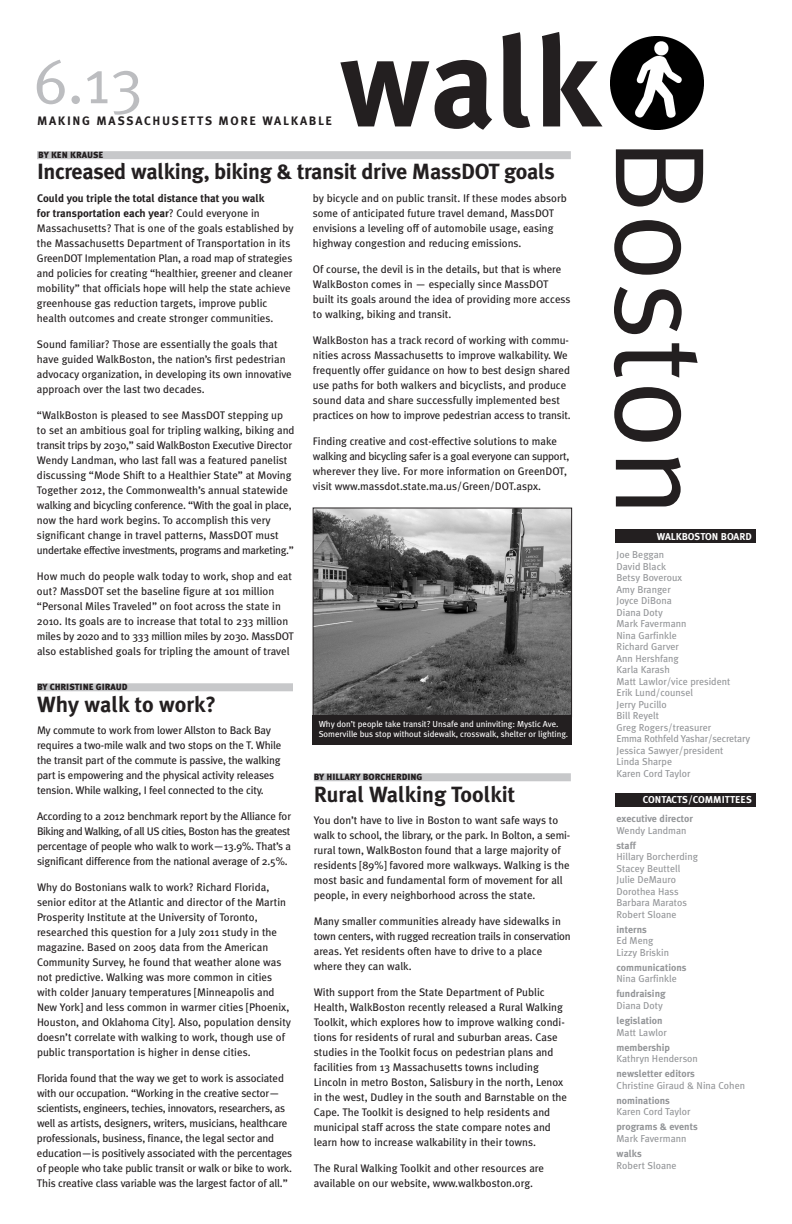
<style>
.page{position:relative;width:792px;height:1224px;background:#fff}
.page>*{position:absolute;margin:0;border:0;box-sizing:border-box;transform-origin:0 0}
.t1{font:127.3px "Meta Plus Normal";color:#231f20}
.t2{font:700 127.3px "Meta Plus";color:#231f20}
.t3{font:63px "Meta Plus Normal";color:#bcbdc0}
.t4{font:700 22px "Meta Plus";letter-spacing:-.015em;color:#231f20}
.t5{font:700 12.3px "Meta Plus";letter-spacing:.135em;color:#231f20}
.t6{font:11px/15px "Meta Plus";color:#231f20}
.t7{font:10px/11.5px "Meta Plus";color:#939598}
.t8{font:700 10px "Meta Plus";color:#939598}
.t9{font:700 10px/18.7px "Meta Plus";color:#fff}
.t10{font:900 9px "Meta Plus";color:#231f20}
.t11{font:8.7px/10.5px "Meta Plus";letter-spacing:-.005em;color:#fff}
.s1{font-weight:700}
.s2{color:#231f20}
.s3{font-weight:400;color:#939598}
.s4{color:#939598}
</style>
<div class="page">
<div style="left:37px;top:683px;width:256px;height:8px;background:#c7c8ca"></div>
<img style="left:611px;top:36px;width:93px;height:94px">
<div style="left:616px;top:529px;width:140px;height:14px;background:#231f20"></div>
<div style="left:616px;top:793px;width:140px;height:14px;background:#231f20"></div>
<div style="left:37px;top:151px;width:534px;height:8px;background:#c7c8ca"></div>
<img style="left:315px;top:510px;width:255px;height:205px">
<div style="left:313px;top:508px;width:259px;height:209px;border:1px solid #231f20"></div>
<div style="left:313px;top:716px;width:259px;height:29px;background:#231f20"></div>
<div style="left:314px;top:773px;width:257px;height:8px;background:#c7c8ca"></div>
<h1 class="t2" style="left:339px;top:8px;width:262px">walk</h1>
<h3 class="t4" style="left:37px;top:159px;width:519px">Increased walking, biking &amp; transit drive MassDOT goals</h3>
<h2 class="t3" style="left:34px;top:45px;width:111px">6.13</h2>
<p class="t5" style="left:37px;top:114px;width:297px">MAKING MASSACHUSETTS MORE WALKABLE</p>
<p class="t10" style="left:38px;top:150px;width:67px">BY KEN KRAUSE</p>
<p class="t6" style="left:37px;top:191px;width:258px"><span class="s1">Could you triple the total distance that you walk<br>for transportation each year</span>? Could everyone in Massachusetts? That is one of the goals established by the Massachusetts Department of Transportation in its GreenDOT Implementation Plan, a road map of strategies and policies for creating “healthier, greener and cleaner mobility” that officials hope will help the state achieve greenhouse gas reduction targets, improve public health outcomes and create stronger communities.</p>
<p class="t6" style="left:37px;top:337px;width:256px">Sound familiar? Those are essentially the goals that have guided WalkBoston, the nation’s first pedestrian advocacy organization, in developing its own innovative approach over the last two decades.</p>
<p class="t6" style="left:37px;top:408px;width:259px">“WalkBoston is pleased to see MassDOT stepping up to set an ambitious goal for tripling walking, biking and transit trips by 2030,” said WalkBoston Executive Director Wendy Landman, who last fall was a featured panelist discussing “Mode Shift to a Healthier State” at Moving Together 2012, the Commonwealth’s annual statewide walking and bicycling conference. “With the goal in place, now the hard work begins. To accomplish this very significant change in travel patterns, MassDOT must undertake effective investments, programs and marketing.”</p>
<p class="t6" style="left:37px;top:569px;width:258px">How much do people walk today to work, shop and eat out? MassDOT set the baseline figure at 101 million “Personal Miles Traveled” on foot across the state in 2010. Its goals are to increase that total to 233 million miles by 2020 and to 333 million miles by 2030. MassDOT also established goals for tripling the amount of travel</p>
<p class="t6" style="left:313px;top:191px;width:255px">by bicycle and on public transit. If these modes absorb some of anticipated future travel demand, MassDOT envisions a leveling off of automobile usage, easing highway congestion and reducing emissions.</p>
<p class="t6" style="left:313px;top:262px;width:259px">Of course, the devil is in the details, but that is where WalkBoston comes in — especially since MassDOT built its goals around the idea of providing more access to walking, biking and transit.</p>
<p class="t6" style="left:313px;top:333px;width:259px">WalkBoston has a track record of working with commu&shy;nities across Massachusetts to improve walkability. We frequently offer guidance on how to best design shared use paths for both walkers and bicyclists, and produce sound data and share successfully implemented best practices on how to improve pedestrian access to transit.</p>
<p class="t6" style="left:313px;top:434px;width:258px">Finding creative and cost-effective solutions to make walking and bicycling safer is a goal everyone can support, wherever they live. For more information on GreenDOT, visit www.massdot.state.ma.us/Green/DOT.aspx.</p>
<p class="t10" style="left:37px;top:682px;width:92px">BY CHRISTINE GIRAUD</p>
<h3 class="t4" style="left:37px;top:691px;width:181px">Why walk to work?</h3>
<p class="t6" style="left:37px;top:723px;width:246px">My commute to work from lower Allston to Back Bay requires a two-mile walk and two stops on the T. While the transit part of the commute is passive, the walking part is empowering and the physical activity releases tension. While walking, I feel connected to the city.</p>
<p class="t6" style="left:37px;top:809px;width:256px;text-align:justify">According to a 2012 benchmark report by the Alliance for Biking and Walking, of all US cities, Boston has the greatest percentage of people who walk to work—13.9%. That’s a significant difference from the national average of 2.5%.</p>
<p class="t6" style="left:37px;top:880px;width:256px">Why do Bostonians walk to work? Richard Florida, senior editor at the Atlantic and director of the Martin Prosperity Institute at the University of Toronto, researched this question for a July 2011 study in the magazine. Based on 2005 data from the American Community Survey, he found that weather alone was not predictive. Walking was more common in cities with colder January temperatures [Minneapolis and New York] and less common in warmer cities [Phoenix, Houston, and Oklahoma City]. Also, population density doesn’t correlate with walking to work, though use of public transportation is higher in dense cities.</p>
<p class="t6" style="left:37px;top:1070px;width:257px">Florida found that the way we get to work is associated with our occupation. “Working in the creative sector— scientists, engineers, techies, innovators, researchers, as well as artists, designers, writers, musicians, healthcare professionals, business, finance, the legal sector and education—is positively associated with the percentages of people who take public transit or walk or bike to work.<br>This creative class variable was the largest factor of all.”</p>
<p class="t11" style="left:319px;top:719px;width:251px">Why don’t people take transit? Unsafe and uninviting: Mystic Ave.<br>Somerville bus stop without sidewalk, crosswalk, shelter or lighting.</p>
<p class="t10" style="left:314px;top:772px;width:110px">BY HILLARY BORCHERDING</p>
<h3 class="t4" style="left:314px;top:781px;width:203px">Rural Walking Toolkit</h3>
<p class="t6" style="left:314px;top:813px;width:258px">You don’t have to live in Boston to want safe ways to walk to school, the library, or the park. In Bolton, a semi&shy;rural town, WalkBoston found that a large majority of residents [89%] favored more walkways. Walking is the most basic and fundamental form of movement for all people, in every neighborhood across the state.</p>
<p class="t6" style="left:314px;top:914px;width:259px">Many smaller communities already have sidewalks in town centers, with rugged recreation trails in conservation areas. Yet residents often have to drive to a place where they can walk.</p>
<p class="t6" style="left:314px;top:985px;width:255px">With support from the State Department of Public Health, WalkBoston recently released a Rural Walking Toolkit, which explores how to improve walking condi&shy;tions for residents of rural and suburban areas. Case studies in the Toolkit focus on pedestrian plans and facilities from 13 Massachusetts towns including Lincoln in metro Boston, Salisbury in the north, Lenox in the west, Dudley in the south and Barnstable on the Cape. The Toolkit is designed to help residents and municipal staff across the state compare notes and learn how to increase walkability in their towns.</p>
<p class="t6" style="left:314px;top:1160px;width:232px">The Rural Walking Toolkit and other resources are available on our website, www.walkboston.org.</p>
<h1 class="t1" style="left:734px;top:138px;width:380px;rotate:90deg">Boston</h1>
<p class="t9" style="left:617px;top:527px;width:140px;text-indent:40px">WALKBOSTON BOARD<span class="s2">I<br></span><span class="s3">Joe Beggan</span></p>
<p class="t7" style="left:617px;top:561px;width:135px">David Black<br>Betsy Boveroux<br>Amy Branger<br>Joyce DiBona<br>Diana Doty<br>Mark Favermann<br>Nina Garfinkle<br>Richard Garver<br>Ann Hershfang<br>Karla Karash<br>Matt Lawlor/vice president<br>Erik Lund/counsel<br>Jerry Pucillo<br>Bill Reyelt<br>Greg Rogers/treasurer<br>Emma Rothfeld Yashar/secretary<br>Jessica Sawyer/president<br>Linda Sharpe<br>Karen Cord Taylor</p>
<p class="t9" style="left:617px;top:791px;width:140px;text-indent:26px">CONTACTS/COMMITTEES<span class="s2">I </span><span class="s4">executive director</span></p>
<p class="t7" style="left:617px;top:824px;width:71px">Wendy Landman</p>
<p class="t8" style="left:617px;top:839px;width:21px">staff</p>
<p class="t7" style="left:617px;top:851px;width:83px">Hillary Borcherding<br>Stacey Beuttell<br>Julie DeMauro<br>Dorothea Hass<br>Barbara Maratos<br>Robert Sloane</p>
<p class="t8" style="left:617px;top:923px;width:32px">interns</p>
<p class="t7" style="left:617px;top:935px;width:54px">Ed Meng<br>Lizzy Briskin</p>
<p class="t8" style="left:617px;top:962px;width:72px">communications</p>
<p class="t7" style="left:617px;top:973px;width:62px">Nina Garfinkle</p>
<p class="t8" style="left:617px;top:988px;width:51px">fundraising</p>
<p class="t7" style="left:617px;top:1000px;width:48px">Diana Doty</p>
<p class="t8" style="left:617px;top:1015px;width:48px">legislation</p>
<p class="t7" style="left:617px;top:1026px;width:52px">Matt Lawlor</p>
<p class="t8" style="left:617px;top:1041px;width:55px">membership</p>
<p class="t7" style="left:617px;top:1053px;width:83px">Kathryn Henderson</p>
<p class="t8" style="left:617px;top:1068px;width:80px">newsletter editors</p>
<p class="t7" style="left:617px;top:1080px;width:130px">Christine Giraud &amp; Nina Cohen</p>
<p class="t8" style="left:617px;top:1095px;width:55px">nominations</p>
<p class="t7" style="left:617px;top:1106px;width:76px">Karen Cord Taylor</p>
<p class="t8" style="left:617px;top:1121px;width:83px">programs &amp; events</p>
<p class="t7" style="left:617px;top:1133px;width:71px">Mark Favermann</p>
<p class="t8" style="left:617px;top:1148px;width:27px">walks</p>
<p class="t7" style="left:617px;top:1159px;width:61px">Robert Sloane</p>
</div>
